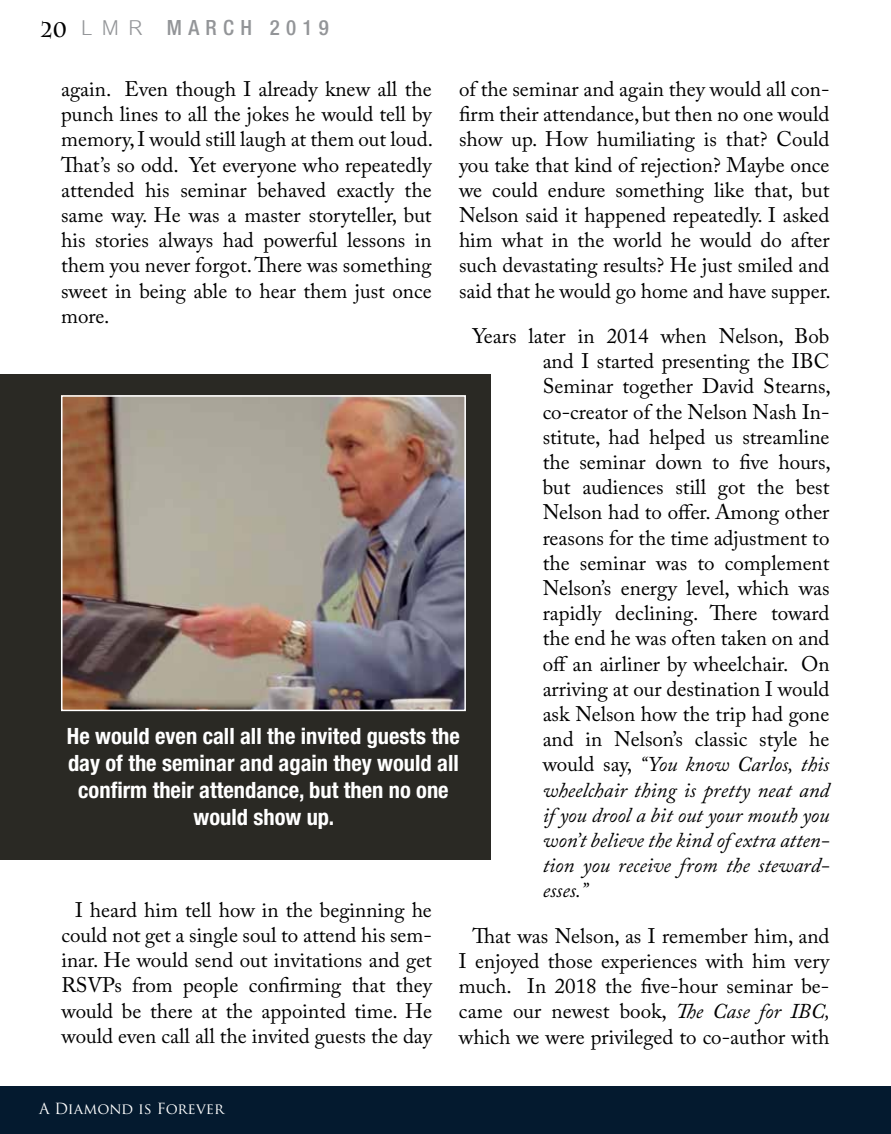
<style>
.page{position:relative;width:891px;height:1134px;background:#fff}
.page>*{position:absolute;margin:0;border:0;box-sizing:border-box;transform-origin:0 0}
.t1{font:700 condensed 22.5px/27px "Helvetica Neue LT Std";color:#fff;text-align:center}
.t2{font:21px/25.2px "Adobe Caslon Pro";color:#000;text-align:justify}
.t3{font:500 condensed 21px "Helvetica Neue LT Std";letter-spacing:.3em;color:#939598}
.t4{font:15px "Trajan Pro";color:#fff}
.s1{font-family:"Charlemagne Std";font-weight:700;font-stretch:normal;color:#000}
.s2{font-family:"Cordia New";font-weight:400;font-stretch:normal;font-size:31.5px}
.s3{font-style:italic}
</style>
<div class="page">
<div style="left:0;top:1087px;width:891px;height:47px;background:#041a2f"></div>
<div style="left:0;top:374px;width:491px;height:486px;background:#2a2924"></div>
<img style="left:64px;top:398px;width:399px;height:310px">
<div style="left:61px;top:395px;width:405px;height:316px;border:2px solid #fff"></div>
<p class="t3" style="left:41px;top:15px;width:290px"><span class="s1">20</span> <span class="s2">LMR</span> MARCH 2019</p>
<p class="t2" style="left:61px;top:76px;width:373px">again. Even though I already knew all the punch lines to all the jokes he would tell by memory, I would still laugh at them out loud.<br>That’s so odd. Yet everyone who repeatedly attended his seminar behaved exactly the same way. He was a master storyteller, but his stories always had powerful lessons in them you never forgot. There was something sweet in being able to hear them just once more.</p>
<p class="t2" style="left:459px;top:76px;width:373px">of the seminar and again they would all con&shy;firm their attendance, but then no one would show up. How humiliating is that? Could you take that kind of rejection? Maybe once we could endure something like that, but Nelson said it happened repeatedly. I asked him what in the world he would do after such devastating results? He just smiled and said that he would go home and have supper.</p>
<p class="t2" style="left:473px;top:323px;width:359px">Years later in 2014 when Nelson, Bob</p>
<p class="t2" style="left:543px;top:348px;width:290px">and I started presenting the IBC Seminar together David Stearns, co-creator of the Nelson Nash In&shy;stitute, had helped us streamline the seminar down to five hours, but audiences still got the best Nelson had to offer. Among other reasons for the time adjustment to the seminar was to complement Nelson’s energy level, which was rapidly declining. There toward the end he was often taken on and off an airliner by wheelchair. On arriving at our destination I would ask Nelson how the trip had gone and in Nelson’s classic style he would say, <span class="s3">“You know Carlos, this wheelchair thing is pretty neat and if you drool a bit out your mouth you won’t believe the kind of extra atten&shy;tion you receive from the steward&shy;esses.”</span></p>
<p class="t2" style="left:459px;top:923px;width:373px;text-indent:14px">That was Nelson, as I remember him, and I enjoyed those experiences with him very much. In 2018 the five-hour seminar be&shy;came our newest book, <span class="s3">The Case for IBC, </span>which we were privileged to co-author with</p>
<p class="t1" style="left:67px;top:722px;width:394px">He would even call all the invited guests the day of the seminar and again they would all confirm their attendance, but then no one would show up.</p>
<p class="t2" style="left:61px;top:897px;width:372px;text-indent:14px">I heard him tell how in the beginning he could not get a single soul to attend his sem&shy;inar. He would send out invitations and get RSVPs from people confirming that they would be there at the appointed time. He would even call all the invited guests the day</p>
<p class="t4" style="left:39px;top:1099px;width:187px">A Diamond is Forever</p>
</div>
